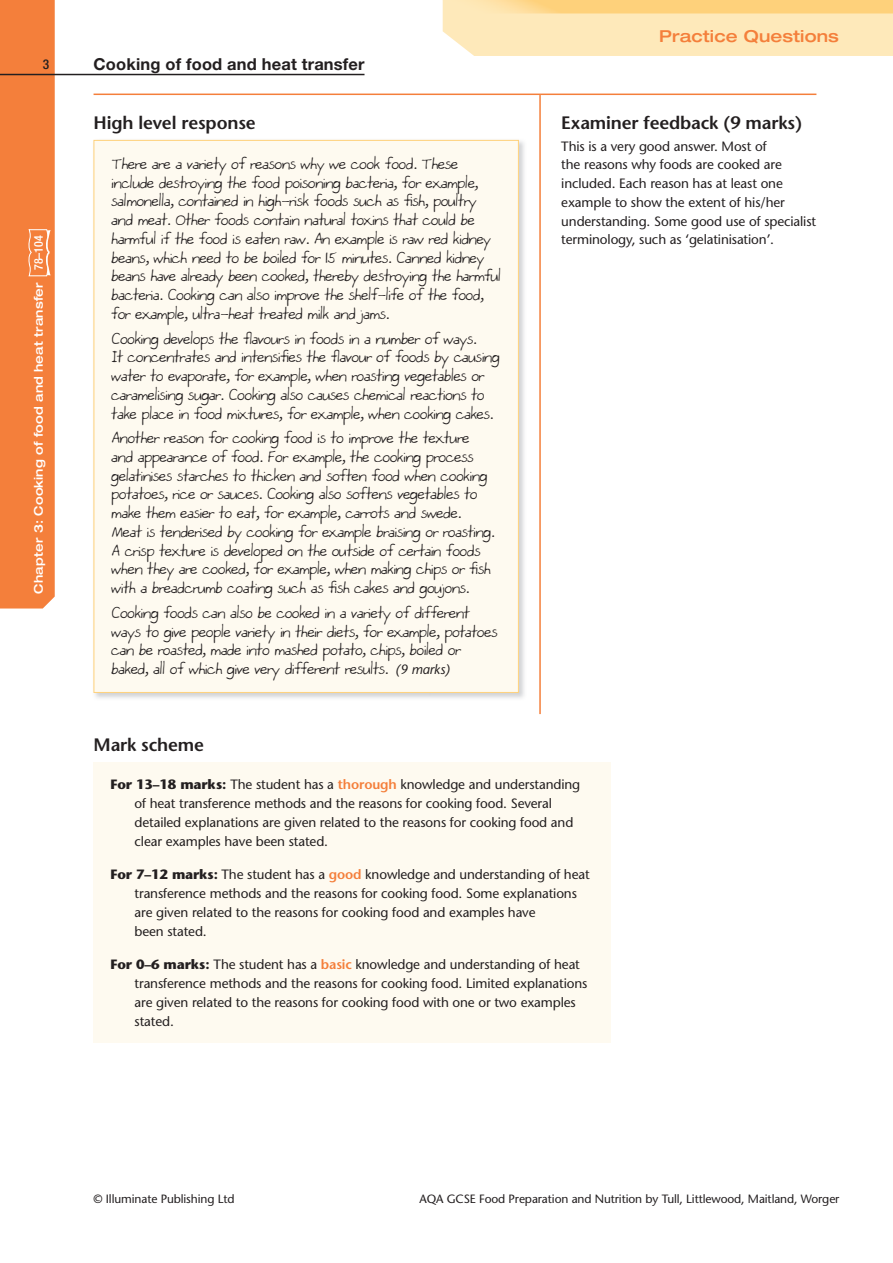
<style>
.page{position:relative;width:893px;height:1263px;background:#fff}
.page>*{position:absolute;margin:0;border:0;box-sizing:border-box;transform-origin:0 0}
.t1{font:600 18px "Stone Sans Std";letter-spacing:-.01em;color:#231f20}
.t2{font:700 16.5px "Helvetica Neue LT Std";letter-spacing:.01em;color:#231f20}
.t3{font:500 expanded 16.5px "Helvetica Neue LT Std";letter-spacing:.01em;color:#f47f3b}
.t4{font:15.75px/18.8px "Veronicas Hand";letter-spacing:-.01em;color:#231f20}
.t5{font:500 13.5px/18.8px "Stone Sans Std";letter-spacing:-.01em;color:#231f20}
.t6{font:500 condensed 13.5px "Helvetica Neue LT Std";color:#231f20}
.t7{font:500 12px "Stone Sans Std";letter-spacing:-.01em;color:#231f20}
.t8{font:500 expanded 12px "Helvetica Neue LT Std";letter-spacing:.01em;color:#fff}
.s1{font-stretch:condensed}
.s2{font-family:"Stone Sans Std";font-weight:500;font-style:italic;font-size:13.5px}
.s3{font-weight:700}
.s4{font-weight:600;color:#f47f3b}
</style>
<div class="page">
<div style="left:443px;top:13px;width:450px;height:43px;background:#fee9ba"></div>
<div style="left:0;top:0;width:55px;height:608px;background:#f47f3b"></div>
<hr style="left:94px;top:94px;width:446px;height:1px;background:#f47f3b">
<hr style="left:540px;top:94px;width:276px;height:1px;background:#f47f3b">
<hr style="left:539px;top:95px;width:2px;height:619px;background:#f47f3b">
<img style="left:93px;top:139px;width:431px;height:559px">
<div style="left:94px;top:140px;width:424px;height:552px;background:#fefaf0"></div>
<div style="left:94px;top:762px;width:517px;height:280px;background:#fefaf0"></div>
<hr style="left:0;top:74px;width:364px;height:1px;background:#231f20">
<p class="t6" style="left:43px;top:56px;width:8px">3</p>
<p class="t2" style="left:94px;top:53px;width:273px">Cooking of food and heat transfer</p>
<p class="t8" style="left:31px;top:593px;width:360px;rotate:-90deg">Chapter 3: Cooking of food and heat transfer <span class="s1">78–104</span></p>
<p class="t1" style="left:94px;top:112px;width:164px">High level response</p>
<p class="t4" style="left:111px;top:155px;width:391px">There are a variety of reasons why we cook food. These include destroying the food poisoning bacteria, for example, salmonella, contained in high-risk foods such as fish, poultry and meat. Other foods contain natural toxins that could be harmful if the food is eaten raw. An example is raw red kidney beans, which need to be boiled for 15 minutes. Canned kidney beans have already been cooked, thereby destroying the harmful bacteria. Cooking can also improve the shelf-life of the food, for example, ultra-heat treated milk and jams.</p>
<p class="t4" style="left:111px;top:330px;width:390px">Cooking develops the flavours in foods in a number of ways.<br>It concentrates and intensifies the flavour of foods by causing water to evaporate, for example, when roasting vegetables or caramelising sugar. Cooking also causes chemical reactions to take place in food mixtures, for example, when cooking cakes.</p>
<p class="t4" style="left:111px;top:429px;width:384px">Another reason for cooking food is to improve the texture and appearance of food. For example, the cooking process gelatinises starches to thicken and soften food when cooking potatoes, rice or sauces. Cooking also softens vegetables to make them easier to eat, for example, carrots and swede.<br>Meat is tenderised by cooking for example braising or roasting.<br>A crisp texture is developed on the outside of certain foods when they are cooked, for example, when making chips or fish with a breadcrumb coating such as fish cakes and goujons.</p>
<p class="t4" style="left:111px;top:604px;width:387px">Cooking foods can also be cooked in a variety of different ways to give people variety in their diets, for example, potatoes can be roasted, made into mashed potato, chips, boiled or baked, all of which give very different results. <span class="s2">(9 marks)</span></p>
<p class="t3" style="left:659px;top:26px;width:181px">Practice Questions</p>
<p class="t1" style="left:561px;top:112px;width:243px">Examiner feedback (9 marks)</p>
<p class="t5" style="left:561px;top:136px;width:256px">This is a very good answer. Most of<br>the reasons why foods are cooked are included. Each reason has at least one example to show the extent of his/her understanding. Some good use of specialist terminology, such as ‘gelatinisation’.</p>
<p class="t1" style="left:94px;top:734px;width:112px">Mark scheme</p>
<p class="t5" style="left:135px;top:775px;width:447px;text-indent:-24px"><span class="s3">For 13–18 marks:</span> The student has a <span class="s4">thorough</span> knowledge and understanding of heat transference methods and the reasons for cooking food. Several detailed explanations are given related to the reasons for cooking food and clear examples have been stated.</p>
<p class="t5" style="left:135px;top:865px;width:457px;text-indent:-24px"><span class="s3">For 7–12 marks:</span> The student has a <span class="s4">good</span> knowledge and understanding of heat transference methods and the reasons for cooking food. Some explanations are given related to the reasons for cooking food and examples have<br>been stated.</p>
<p class="t5" style="left:135px;top:955px;width:454px;text-indent:-24px"><span class="s3">For 0–6 marks:</span> The student has a <span class="s4">basic</span> knowledge and understanding of heat transference methods and the reasons for cooking food. Limited explanations are given related to the reasons for cooking food with one or two examples stated.</p>
<p class="t7" style="left:94px;top:1192px;width:143px">© Illuminate Publishing Ltd</p>
<p class="t7" style="left:420px;top:1192px;width:421px">AQA GCSE Food Preparation and Nutrition by Tull, Littlewood, Maitland, Worger</p>
</div>
